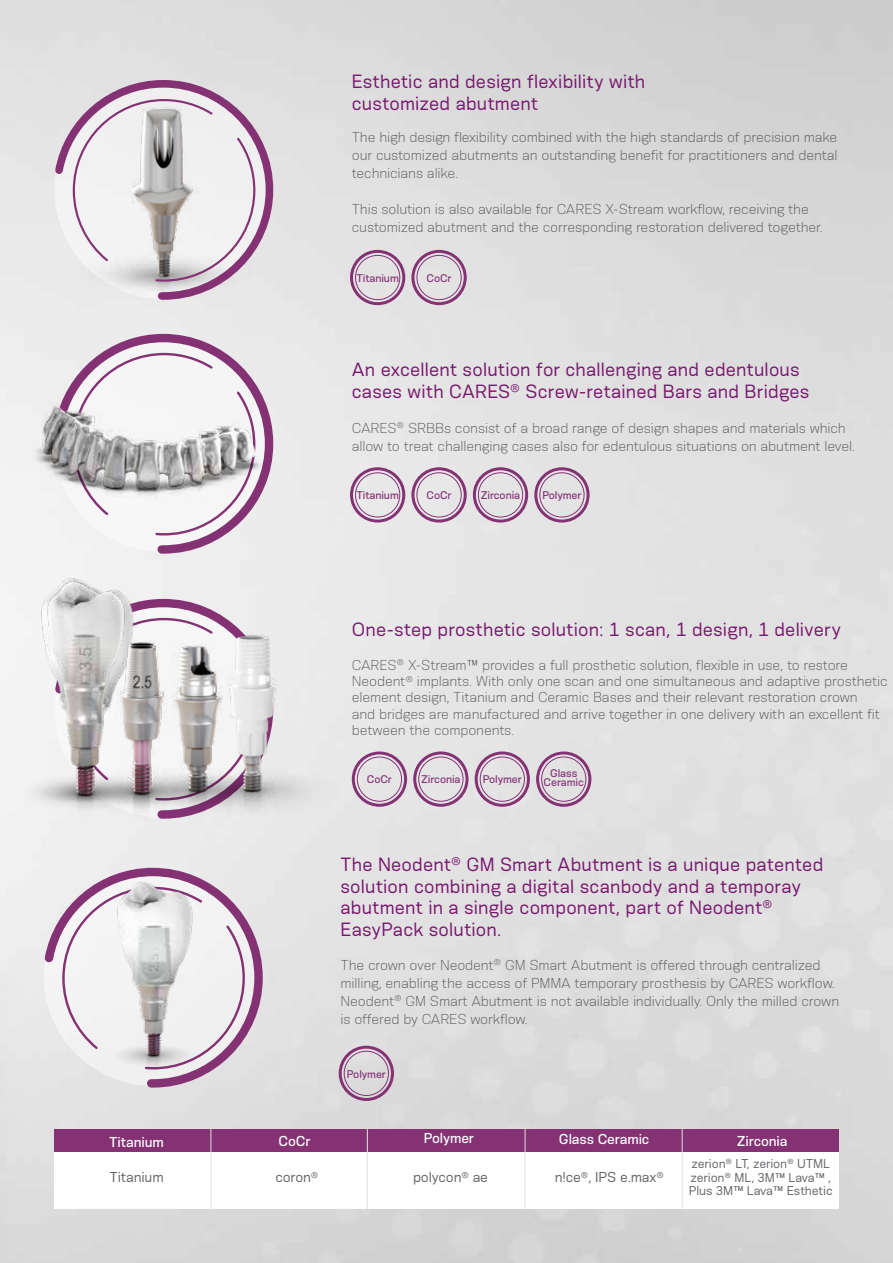
<style>
.page{position:relative;width:893px;height:1263px;background:#fff}
.page>*{position:absolute;margin:0;border:0;box-sizing:border-box;transform-origin:0 0}
.t1{font:18px/21.6px "Konsens";color:#79176f}
.t2{font:300 13.5px/18px "Konsens";letter-spacing:-.01em;color:#575756}
.t3{font:500 13.5px "Konsens";letter-spacing:-.01em;color:#fff}
.t4{font:13.5px "Konsens";letter-spacing:-.01em;color:#636569}
.t5{font:12px/13.5px "Konsens";letter-spacing:-.01em;color:#636569}
.t6{font:500 10.5px/9px "Konsens";letter-spacing:-.01em;color:#853275;text-align:center}
</style>
<div class="page">
<img style="left:0;top:0;width:893px;height:1263px">
<div style="left:682px;top:1146px;width:157px;height:63px;background:#fff"></div>
<div style="left:682px;top:1129px;width:157px;height:22px;background:#853275"></div>
<div style="left:525px;top:1146px;width:157px;height:63px;background:#fff"></div>
<div style="left:525px;top:1129px;width:157px;height:22px;background:#853275"></div>
<div style="left:368px;top:1146px;width:157px;height:63px;background:#fff"></div>
<div style="left:368px;top:1129px;width:157px;height:22px;background:#853275"></div>
<div style="left:211px;top:1146px;width:157px;height:63px;background:#fff"></div>
<div style="left:211px;top:1129px;width:157px;height:22px;background:#853275"></div>
<div style="left:54px;top:1146px;width:157px;height:63px;background:#fff"></div>
<div style="left:54px;top:1129px;width:157px;height:22px;background:#853275"></div>
<hr style="left:211px;top:1129px;width:1px;height:80px;background:#e0e0e1">
<hr style="left:367px;top:1129px;width:1px;height:80px;background:#e0e0e1">
<hr style="left:525px;top:1129px;width:1px;height:80px;background:#e0e0e1">
<hr style="left:682px;top:1129px;width:1px;height:80px;background:#e0e0e1">
<div style="left:534px;top:467px;width:56px;height:55px;border:3px solid #853275;border-radius:50%"></div>
<div style="left:539px;top:472px;width:46px;height:45px;border:1px solid #853275;border-radius:50%"></div>
<div style="left:473px;top:467px;width:55px;height:55px;border:3px solid #853275;border-radius:50%"></div>
<div style="left:478px;top:472px;width:45px;height:45px;border:1px solid #853275;border-radius:50%"></div>
<div style="left:350px;top:467px;width:55px;height:55px;border:3px solid #853275;border-radius:50%"></div>
<div style="left:355px;top:472px;width:45px;height:45px;border:1px solid #853275;border-radius:50%"></div>
<div style="left:411px;top:467px;width:56px;height:55px;border:3px solid #853275;border-radius:50%"></div>
<div style="left:416px;top:472px;width:46px;height:45px;border:1px solid #853275;border-radius:50%"></div>
<div style="left:475px;top:751px;width:55px;height:56px;border:3px solid #853275;border-radius:50%"></div>
<div style="left:480px;top:756px;width:45px;height:46px;border:1px solid #853275;border-radius:50%"></div>
<div style="left:413px;top:751px;width:55px;height:56px;border:3px solid #853275;border-radius:50%"></div>
<div style="left:418px;top:756px;width:45px;height:46px;border:1px solid #853275;border-radius:50%"></div>
<div style="left:352px;top:751px;width:55px;height:56px;border:3px solid #853275;border-radius:50%"></div>
<div style="left:357px;top:756px;width:45px;height:46px;border:1px solid #853275;border-radius:50%"></div>
<div style="left:536px;top:751px;width:55px;height:56px;border:3px solid #853275;border-radius:50%"></div>
<div style="left:541px;top:756px;width:45px;height:46px;border:1px solid #853275;border-radius:50%"></div>
<div style="left:350px;top:250px;width:55px;height:55px;border:3px solid #853275;border-radius:50%"></div>
<div style="left:355px;top:255px;width:45px;height:45px;border:1px solid #853275;border-radius:50%"></div>
<div style="left:411px;top:250px;width:56px;height:55px;border:3px solid #853275;border-radius:50%"></div>
<div style="left:416px;top:255px;width:46px;height:45px;border:1px solid #853275;border-radius:50%"></div>
<img style="left:237px;top:574px;width:110px;height:268px">
<svg style="left:50px;top:76px;width:227px;height:228px;background:#d9ced7"></svg>
<svg style="left:72px;top:98px;width:184px;height:185px"></svg>
<svg style="left:50px;top:330px;width:227px;height:228px;background:#e0d6de"></svg>
<img style="left:0;top:342px;width:308px;height:211px">
<div style="left:0;top:575px;width:174px;height:248px;background:#f3f3f3"></div>
<img style="left:46px;top:578px;width:190px;height:268px">
<div style="left:339px;top:1046px;width:55px;height:55px;border:3px solid #853275;border-radius:50%"></div>
<div style="left:344px;top:1051px;width:45px;height:45px;border:1px solid #853275;border-radius:50%"></div>
<svg style="left:39px;top:863px;width:228px;height:229px;background:#dbd0d9"></svg>
<svg style="left:61px;top:885px;width:185px;height:186px"></svg>
<img style="left:82px;top:877px;width:142px;height:201px">
<h1 class="t1" style="left:352px;top:70px;width:296px">Esthetic and design flexibility with customized abutment</h1>
<p class="t2" style="left:352px;top:128px;width:487px;text-align:justify">The high design flexibility combined with the high standards of precision make our customized abutments an outstanding benefit for practitioners and dental technicians alike.</p>
<p class="t2" style="left:352px;top:200px;width:473px">This solution is also available for CARES X-Stream workflow, receiving the customized abutment and the corresponding restoration delivered together.</p>
<p class="t6" style="left:356px;top:273px;width:44px">Titanium</p>
<p class="t6" style="left:427px;top:273px;width:26px">CoCr</p>
<h1 class="t1" style="left:352px;top:358px;width:460px">An excellent solution for challenging and edentulous cases with CARES<sup>®</sup> Screw-retained Bars and Bridges</h1>
<p class="t2" style="left:352px;top:419px;width:505px">CARES<sup>®</sup> SRBBs consist of a broad range of design shapes and materials which allow to treat challenging cases also for edentulous situations on abutment level.</p>
<p class="t6" style="left:356px;top:490px;width:44px">Titanium</p>
<p class="t6" style="left:427px;top:490px;width:26px">CoCr</p>
<p class="t6" style="left:481px;top:490px;width:41px">Zirconia</p>
<p class="t6" style="left:542px;top:490px;width:41px">Polymer</p>
<h1 class="t1" style="left:352px;top:618px;width:491px">One-step prosthetic solution: 1 scan, 1 design, 1 delivery</h1>
<p class="t2" style="left:352px;top:657px;width:537px;line-height:16.2px">CARES<sup>®</sup> X-Stream™ provides a full prosthetic solution, flexible in use, to restore Neodent<sup>®</sup> implants. With only one scan and one simultaneous and adaptive prosthetic element design, Titanium and Ceramic Bases and their relevant restoration crown<br>and bridges are manufactured and arrive together in one delivery with an excellent fit between the components.</p>
<p class="t6" style="left:367px;top:775px;width:26px">CoCr</p>
<p class="t6" style="left:421px;top:775px;width:41px">Zirconia</p>
<p class="t6" style="left:483px;top:775px;width:41px">Polymer</p>
<p class="t6" style="left:544px;top:768px;width:42px">Glass<br>Ceramic</p>
<h1 class="t1" style="left:340px;top:853px;width:485px">The Neodent<sup>®</sup> GM Smart Abutment is a unique patented solution combining a digital scanbody and a temporay abutment in a single component, part of Neodent<sup>® </sup>EasyPack solution.</h1>
<p class="t2" style="left:340px;top:956px;width:500px">The crown over Neodent<sup>®</sup> GM Smart Abutment is offered through centralized milling, enabling the access of PMMA temporary prosthesis by CARES workflow.<br>Neodent<sup>®</sup> GM Smart Abutment is not available individually. Only the milled crown is offered by CARES workflow.</p>
<p class="t6" style="left:347px;top:1069px;width:41px">Polymer</p>
<p class="t3" style="left:278px;top:1133px;width:34px">CoCr</p>
<p class="t3" style="left:424px;top:1129px;width:52px">Polymer</p>
<p class="t3" style="left:559px;top:1131px;width:92px">Glass Ceramic</p>
<p class="t3" style="left:737px;top:1132px;width:52px">Zirconia</p>
<p class="t3" style="left:109px;top:1133px;width:56px">Titanium</p>
<p class="t4" style="left:109px;top:1169px;width:56px">Titanium</p>
<p class="t4" style="left:413px;top:1169px;width:77px">polycon<sup>®</sup> ae</p>
<p class="t4" style="left:555px;top:1169px;width:111px">n!ce<sup>®</sup>, IPS e.max<sup>®</sup></p>
<p class="t5" style="left:689px;top:1157px;width:145px">zerion<sup>®</sup> LT, zerion<sup>®</sup> UTML zerion<sup>®</sup> ML, 3M™ Lava™ ,<br>Plus 3M™ Lava™ Esthetic</p>
<p class="t4" style="left:275px;top:1169px;width:45px">coron<sup>®</sup></p>
</div>
